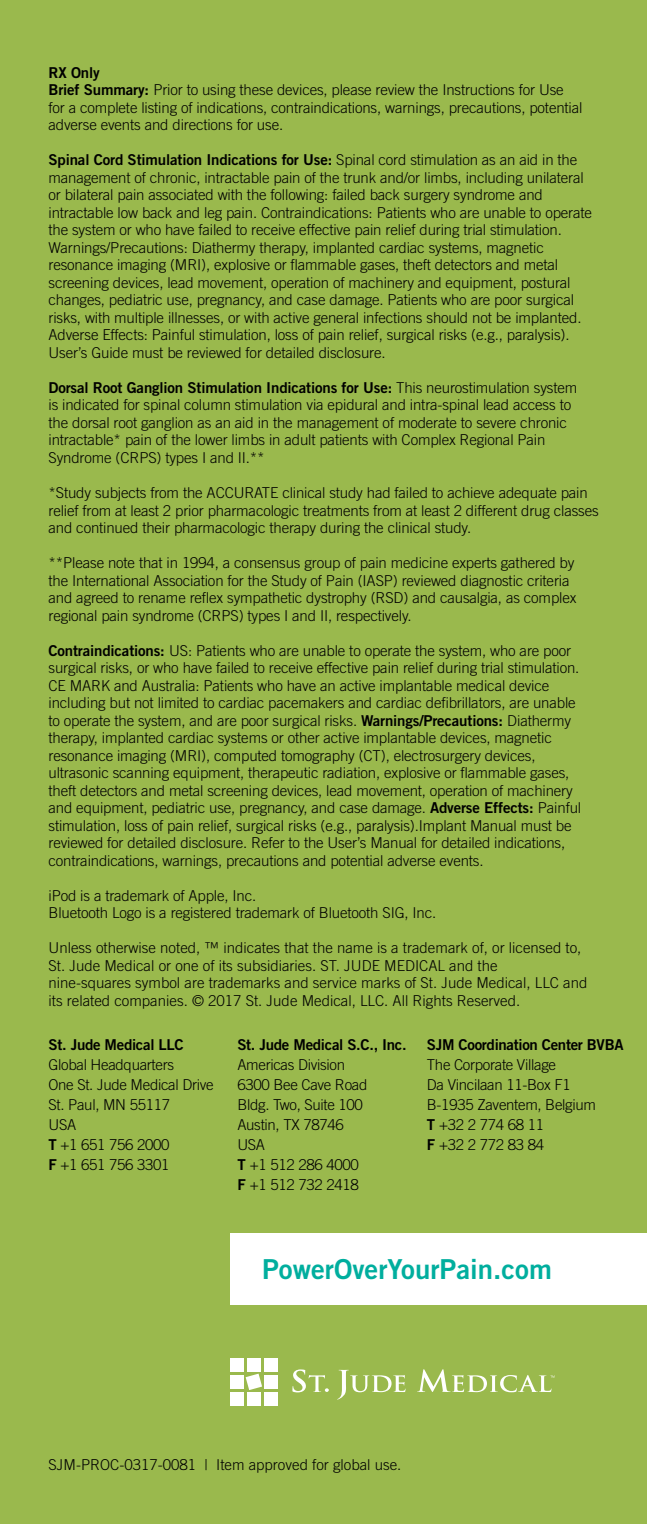
<style>
.page{position:relative;width:647px;height:1524px;background:#fff}
.page>*{position:absolute;margin:0;border:0;box-sizing:border-box;transform-origin:0 0}
.t1{font:27.5px "Trade Gothic LT Std Bd 2";color:#00ae9e}
.t2{font:300 15px/17.5px "Trade Gothic LT Std";letter-spacing:-.01em;color:#000}
.t3{font:15px "Trade Gothic LT Std Bd 2";letter-spacing:-.01em;color:#000}
.s1{font-family:"Trade Gothic LT Std Bd 2";font-weight:400}
.s2{font-family:"Trade Gothic LT Std";font-weight:300}
</style>
<div class="page">
<div style="left:0;top:0;width:646px;height:1523px;background:#9ab94d"></div>
<svg style="left:292px;top:1369px;width:36px;height:23px"></svg>
<svg style="left:338px;top:1369px;width:67px;height:30px"></svg>
<svg style="left:417px;top:1369px;width:137px;height:23px"></svg>
<div style="left:230px;top:1358px;width:13px;height:13px;background:#fff"></div>
<div style="left:264px;top:1358px;width:13px;height:13px;background:#fff"></div>
<div style="left:247px;top:1358px;width:13px;height:13px;background:#fff"></div>
<div style="left:230px;top:1375px;width:13px;height:13px;background:#fff"></div>
<div style="left:264px;top:1375px;width:13px;height:13px;background:#fff"></div>
<svg style="left:245px;top:1373px;width:17px;height:17px"></svg>
<div style="left:230px;top:1392px;width:13px;height:13px;background:#fff"></div>
<div style="left:264px;top:1392px;width:13px;height:13px;background:#fff"></div>
<div style="left:247px;top:1392px;width:13px;height:13px;background:#fff"></div>
<div style="left:230px;top:1233px;width:416px;height:71px;background:#fff"></div>
<p class="t3" style="left:48px;top:63px;width:53px">RX Only</p>
<p class="t2" style="left:48px;top:81px;width:535px"><span class="s1">Brief Summary:</span> Prior to using these devices, please review the Instructions for Use for a complete listing of indications, contraindications, warnings, precautions, potential adverse events and directions for use.</p>
<p class="t3" style="left:48px;top:151px;width:530px">Spinal Cord Stimulation Indications for Use: <span class="s2">Spinal cord stimulation as an aid in the</span></p>
<p class="t2" style="left:48px;top:168px;width:544px">management of chronic, intractable pain of the trunk and/or limbs, including unilateral or bilateral pain associated with the following: failed back surgery syndrome and intractable low back and leg pain. Contraindications: Patients who are unable to operate the system or who have failed to receive effective pain relief during trial stimulation.<br>Warnings/Precautions: Diathermy therapy, implanted cardiac systems, magnetic resonance imaging (MRI), explosive or flammable gases, theft detectors and metal screening devices, lead movement, operation of machinery and equipment, postural changes, pediatric use, pregnancy, and case damage. Patients who are poor surgical risks, with multiple illnesses, or with active general infections should not be implanted.<br>Adverse Effects: Painful stimulation, loss of pain relief, surgical risks (e.g., paralysis).<br>User’s Guide must be reviewed for detailed disclosure.</p>
<p class="t3" style="left:48px;top:378px;width:530px">Dorsal Root Ganglion Stimulation Indications for Use: <span class="s2">This neurostimulation system</span></p>
<p class="t2" style="left:48px;top:396px;width:524px">is indicated for spinal column stimulation via epidural and intra-spinal lead access to the dorsal root ganglion as an aid in the management of moderate to severe chronic intractable* pain of the lower limbs in adult patients with Complex Regional Pain Syndrome (CRPS) types I and II.**</p>
<p class="t2" style="left:48px;top:484px;width:551px">*Study subjects from the ACCURATE clinical study had failed to achieve adequate pain relief from at least 2 prior pharmacologic treatments from at least 2 different drug classes and continued their pharmacologic therapy during the clinical study.</p>
<p class="t2" style="left:48px;top:554px;width:529px">**Please note that in 1994, a consensus group of pain medicine experts gathered by the International Association for the Study of Pain (IASP) reviewed diagnostic criteria and agreed to rename reflex sympathetic dystrophy (RSD) and causalgia, as complex regional pain syndrome (CRPS) types I and II, respectively.</p>
<p class="t2" style="left:48px;top:641px;width:534px"><span class="s1">Contraindications:</span> US: Patients who are unable to operate the system, who are poor surgical risks, or who have failed to receive effective pain relief during trial stimulation.<br>CE MARK and Australia: Patients who have an active implantable medical device including but not limited to cardiac pacemakers and cardiac defibrillators, are unable to operate the system, and are poor surgical risks. <span class="s1">Warnings/Precautions:</span> Diathermy therapy, implanted cardiac systems or other active implantable devices, magnetic resonance imaging (MRI), computed tomography (CT), electrosurgery devices, ultrasonic scanning equipment, therapeutic radiation, explosive or flammable gases, theft detectors and metal screening devices, lead movement, operation of machinery and equipment, pediatric use, pregnancy, and case damage. <span class="s1">Adverse Effects:</span> Painful stimulation, loss of pain relief, surgical risks (e.g., paralysis).Implant Manual must be reviewed for detailed disclosure. Refer to the User’s Manual for detailed indications, contraindications, warnings, precautions and potential adverse events.</p>
<p class="t2" style="left:48px;top:886px;width:389px">iPod is a trademark of Apple, Inc.<br>Bluetooth Logo is a registered trademark of Bluetooth SIG, Inc.</p>
<p class="t2" style="left:48px;top:939px;width:540px">Unless otherwise noted, ™ indicates that the name is a trademark of, or licensed to, St. Jude Medical or one of its subsidiaries. ST. JUDE MEDICAL and the<br>nine-squares symbol are trademarks and service marks of St. Jude Medical, LLC and its related companies. © 2017 St. Jude Medical, LLC. All Rights Reserved.</p>
<p class="t3" style="left:48px;top:1035px;width:137px">St. Jude Medical LLC</p>
<p class="t2" style="left:48px;top:1054px;width:167px;line-height:20px">Global Headquarters<br>One St. Jude Medical Drive<br>St. Paul, MN 55117<br>USA<br><span class="s1">T</span> +1 651 756 2000<br><span class="s1">F</span> +1 651 756 3301</p>
<p class="t3" style="left:237px;top:1035px;width:171px">St. Jude Medical S.C., Inc.</p>
<p class="t2" style="left:237px;top:1054px;width:131px;line-height:20px">Americas Division<br>6300 Bee Cave Road<br>Bldg. Two, Suite 100<br>Austin, TX 78746<br>USA<br><span class="s1">T</span> +1 512 286 4000<br><span class="s1">F</span> +1 512 732 2418</p>
<p class="t3" style="left:426px;top:1035px;width:198px">SJM Coordination Center BVBA</p>
<p class="t2" style="left:426px;top:1054px;width:170px;line-height:20px">The Corporate Village<br>Da Vincilaan 11-Box F1<br>B-1935 Zaventem, Belgium<br><span class="s1">T</span> +32 2 774 68 11<br><span class="s1">F</span> +32 2 772 83 84</p>
<h1 class="t1" style="left:262px;top:1251px;width:291px">PowerOverYourPain.com</h1>
<p class="t2" style="left:48px;top:1456px;width:354px">SJM-PROC-0317-0081 | Item approved for global use.</p>
</div>
